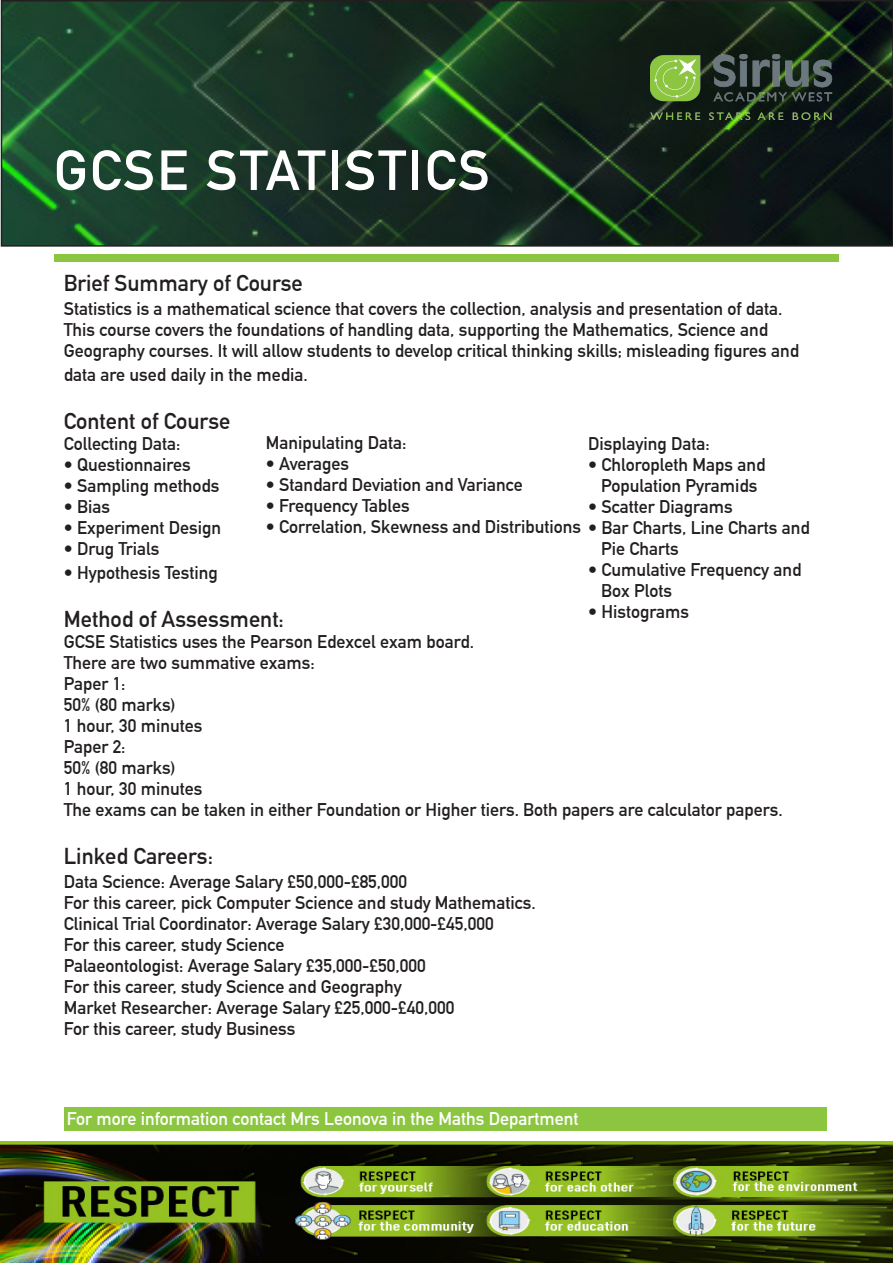
<style>
.page{position:relative;width:893px;height:1263px;background:#fff}
.page>*{position:absolute;margin:0;border:0;box-sizing:border-box;transform-origin:0 0}
.t1{font:700 55.5px "DIN Alternate";letter-spacing:.04em;color:#fff}
.t2{font:700 22.5px "DIN Alternate";color:#231f20}
.t3{font:700 18px/24px "DIN Alternate";color:#231f20}
.t4{font:700 18px "DIN Alternate";color:#fff}
</style>
<div class="page">
<hr style="left:1px;top:1261px;width:315px;height:2px;background:#231f20">
<img style="left:4px;top:3px;width:886px;height:241px">
<div style="left:1px;top:0;width:892px;height:247px;border:2px solid #231f20"></div>
<img style="left:651px;top:54px;width:187px;height:66px">
<div style="left:54px;top:255px;width:785px;height:7px;background:#8cc641"></div>
<div style="left:64px;top:1108px;width:763px;height:23px;background:#8cc641"></div>
<img style="left:1px;top:1142px;width:892px;height:120px">
<p class="t1" style="left:54px;top:128px;width:437px">GCSE STATISTICS</p>
<p class="t2" style="left:64px;top:266px;width:241px">Brief Summary of Course</p>
<p class="t3" style="left:64px;top:296px;width:720px">Statistics is a mathematical science that covers the collection, analysis and presentation of data.</p>
<p class="t3" style="left:64px;top:317px;width:706px">This course covers the foundations of handling data, supporting the Mathematics, Science and</p>
<p class="t3" style="left:64px;top:338px;width:737px">Geography courses. It will allow students to develop critical thinking skills; misleading figures and data are used daily in the media.</p>
<p class="t2" style="left:64px;top:404px;width:168px">Content of Course</p>
<p class="t3" style="left:64px;top:431px;width:118px">Collecting Data:</p>
<p class="t3" style="left:64px;top:452px;width:128px">• Questionnaires</p>
<p class="t3" style="left:64px;top:473px;width:157px">• Sampling methods</p>
<p class="t3" style="left:64px;top:494px;width:48px">• Bias</p>
<p class="t3" style="left:64px;top:515px;width:159px">• Experiment Design</p>
<p class="t3" style="left:64px;top:536px;width:97px">• Drug Trials</p>
<p class="t3" style="left:64px;top:560px;width:156px">• Hypothesis Testing</p>
<p class="t2" style="left:64px;top:602px;width:222px">Method of Assessment:</p>
<p class="t3" style="left:64px;top:629px;width:412px">GCSE Statistics uses the Pearson Edexcel exam board.</p>
<p class="t3" style="left:64px;top:650px;width:253px">There are two summative exams:</p>
<p class="t3" style="left:64px;top:671px;width:63px">Paper 1:</p>
<p class="t3" style="left:64px;top:692px;width:113px">50% (80 marks)</p>
<p class="t3" style="left:64px;top:713px;width:140px">1 hour, 30 minutes</p>
<p class="t3" style="left:64px;top:734px;width:63px">Paper 2:</p>
<p class="t3" style="left:64px;top:755px;width:113px">50% (80 marks)</p>
<p class="t3" style="left:64px;top:776px;width:140px">1 hour, 30 minutes</p>
<p class="t3" style="left:64px;top:797px;width:720px">The exams can be taken in either Foundation or Higher tiers. Both papers are calculator papers.</p>
<p class="t2" style="left:64px;top:839px;width:151px">Linked Careers:</p>
<p class="t3" style="left:64px;top:869px;width:345px">Data Science: Average Salary £50,000-£85,000</p>
<p class="t3" style="left:64px;top:890px;width:474px">For this career, pick Computer Science and study Mathematics.</p>
<p class="t3" style="left:64px;top:911px;width:431px">Clinical Trial Coordinator: Average Salary £30,000-£45,000</p>
<p class="t3" style="left:64px;top:932px;width:222px">For this career, study Science</p>
<p class="t3" style="left:64px;top:953px;width:363px">Palaeontologist: Average Salary £35,000-£50,000</p>
<p class="t3" style="left:64px;top:974px;width:340px">For this career, study Science and Geography</p>
<p class="t3" style="left:64px;top:995px;width:392px">Market Researcher: Average Salary £25,000-£40,000</p>
<p class="t3" style="left:64px;top:1016px;width:233px">For this career, study Business</p>
<p class="t3" style="left:266px;top:430px;width:142px">Manipulating Data:</p>
<p class="t3" style="left:266px;top:451px;width:85px">• Averages</p>
<p class="t3" style="left:266px;top:472px;width:259px">• Standard Deviation and Variance</p>
<p class="t3" style="left:266px;top:493px;width:146px">• Frequency Tables</p>
<p class="t3" style="left:266px;top:514px;width:546px">• Correlation, Skewness and Distributions • Bar Charts, Line Charts and</p>
<p class="t3" style="left:588px;top:431px;width:123px">Displaying Data:</p>
<p class="t3" style="left:588px;top:452px;width:179px">• Chloropleth Maps and</p>
<p class="t3" style="left:601px;top:473px;width:158px">Population Pyramids</p>
<p class="t3" style="left:588px;top:494px;width:146px">• Scatter Diagrams</p>
<p class="t3" style="left:601px;top:536px;width:79px">Pie Charts</p>
<p class="t3" style="left:588px;top:557px;width:215px">• Cumulative Frequency and</p>
<p class="t3" style="left:601px;top:578px;width:72px">Box Plots</p>
<p class="t3" style="left:588px;top:599px;width:102px">• Histograms</p>
<p class="t4" style="left:67px;top:1105px;width:513px">For more information contact Mrs Leonova in the Maths Department</p>
</div>
